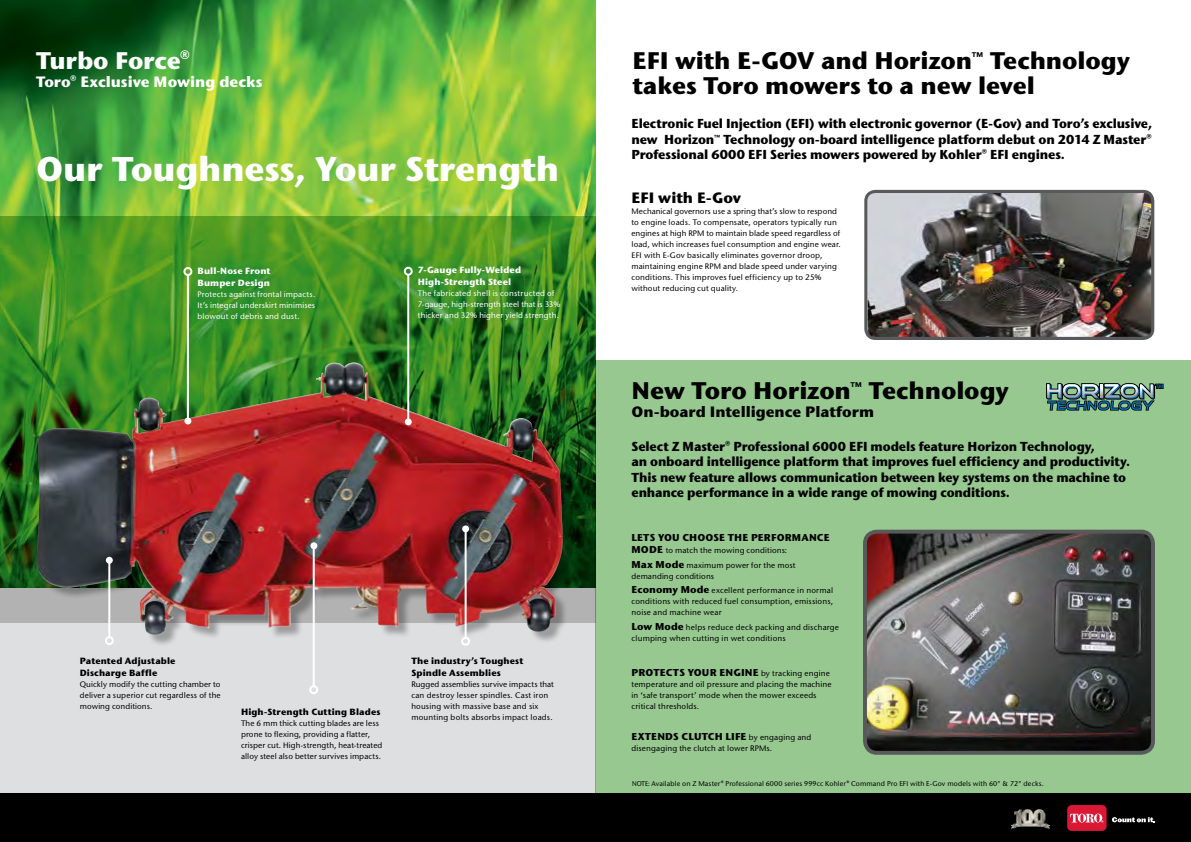
<style>
.page{position:relative;width:1191px;height:842px;background:#fff}
.page>*{position:absolute;margin:0;border:0;box-sizing:border-box;transform-origin:0 0}
.t1{font:700 34.3px "Stone Sans ITC Std";letter-spacing:-.01em;color:#fff}
.t2{font:700 24px/25px "Stone Sans ITC Std";letter-spacing:-.005em;color:#000}
.t3{font:700 24px "Stone Sans ITC Std";letter-spacing:-.005em;color:#fff}
.t4{font:700 15px "Stone Sans ITC Std";letter-spacing:-.005em;color:#000}
.t5{font:700 15px "Stone Sans ITC Std";letter-spacing:-.005em;color:#fff}
.t6{font:700 13px/15.6px "Stone Sans ITC Std";letter-spacing:-.015em;color:#000;text-align:justify;scale:.95 1}
.t7{font:700 10px "Stone Sans ITC Std";letter-spacing:.015em;color:#000}
.t8{font:700 9px/12px "Stone Sans ITC Std";letter-spacing:.01em;color:#000}
.t9{font:700 9px/12px "Stone Sans ITC Std";letter-spacing:.01em;color:#fff}
.t10{font:500 8px/11px "Stone Sans ITC Std";letter-spacing:.015em;color:#000}
.t11{font:500 8px/11px "Stone Sans ITC Std";letter-spacing:.02em;color:#fff}
.t12{font:500 7px "Stone Sans ITC Std";letter-spacing:.02em;color:#000;scale:.9 1}
.s1{font-weight:700;font-size:10px}
</style>
<div class="page">
<div style="left:0;top:553px;width:595px;height:289px;background:#dedfe0"></div>
<img style="left:0;top:0;width:595px;height:216px">
<svg style="left:0;top:216px;width:595px;height:372px;background:#3e8921"></svg>
<div style="left:595px;top:360px;width:596px;height:434px;background:#96c890"></div>
<div style="left:0;top:794px;width:1191px;height:48px;background:#000"></div>
<svg style="left:1046px;top:383px;width:117px;height:28px"></svg>
<img style="left:866px;top:532px;width:285px;height:218px">
<div style="left:863px;top:530px;width:292px;height:225px;border:4px solid #58595b;border-radius:12px"></div>
<img style="left:868px;top:194px;width:282px;height:142px">
<div style="left:864px;top:190px;width:290px;height:150px;border:3px solid #58595b;border-radius:10px"></div>
<div style="left:38px;top:364px;width:537px;height:284px;background:#000;opacity:.3"></div>
<img style="left:36px;top:361px;width:363px;height:274px">
<div style="left:403px;top:251px;width:171px;height:83px;background:#008a4b;opacity:.75"></div>
<div style="left:182px;top:252px;width:147px;height:82px;background:#008a4b;opacity:.75"></div>
<hr style="left:187px;top:275px;width:2px;height:146px;background:#fff">
<div style="left:184px;top:417px;width:7px;height:7px;background:#fff;border-radius:50%"></div>
<div style="left:183px;top:267px;width:9px;height:9px;border:2px solid #fff;border-radius:50%"></div>
<hr style="left:407px;top:275px;width:2px;height:146px;background:#fff">
<div style="left:405px;top:418px;width:7px;height:7px;background:#fff;border-radius:50%"></div>
<div style="left:404px;top:267px;width:9px;height:9px;border:2px solid #fff;border-radius:50%"></div>
<hr style="left:108px;top:562px;width:2px;height:76px;background:#fff">
<div style="left:106px;top:557px;width:7px;height:7px;background:#fff;border-radius:50%"></div>
<div style="left:105px;top:636px;width:9px;height:9px;border:2px solid #fff;border-radius:50%"></div>
<hr style="left:313px;top:546px;width:2px;height:140px;background:#fff">
<div style="left:310px;top:542px;width:7px;height:7px;background:#fff;border-radius:50%"></div>
<div style="left:309px;top:685px;width:9px;height:9px;border:2px solid #fff;border-radius:50%"></div>
<hr style="left:464px;top:531px;width:2px;height:107px;background:#fff">
<div style="left:462px;top:525px;width:7px;height:7px;background:#fff;border-radius:50%"></div>
<div style="left:461px;top:637px;width:9px;height:9px;border:2px solid #fff;border-radius:50%"></div>
<svg style="left:1112px;top:817px;width:43px;height:5px"></svg>
<div style="left:1067px;top:805px;width:39px;height:26px;background:#db1736;border-radius:5px"></div>
<svg style="left:1070px;top:814px;width:33px;height:9px"></svg>
<img style="left:1010px;top:810px;width:40px;height:19px">
<h2 class="t3" style="left:36px;top:45px;width:156px">Turbo Force®</h2>
<h3 class="t5" style="left:36px;top:72px;width:228px">Toro® Exclusive Mowing decks</h3>
<h1 class="t1" style="left:36px;top:146px;width:525px">Our Toughness, Your Strength</h1>
<p class="t9" style="left:198px;top:265px;width:74px">Bull-Nose Front<br>Bumper Design</p>
<p class="t11" style="left:198px;top:289px;width:119px;text-align:justify">Protects against frontal impacts.<br>It’s integral underskirt minimises blowout of debris and dust.</p>
<p class="t9" style="left:418px;top:264px;width:105px">7-Gauge Fully-Welded<br>High-Strength Steel</p>
<p class="t11" style="left:418px;top:288px;width:144px">The fabricated shell is constructed of<br>7-gauge, high-strength steel that is 33% thicker and 32% higher yield strength.</p>
<p class="t8" style="left:80px;top:654px;width:97px">Patented Adjustable<br>Discharge Baffle</p>
<p class="t10" style="left:80px;top:678px;width:142px;text-align:justify">Quickly modify the cutting chamber to deliver a superior cut regardless of the mowing conditions.</p>
<p class="t8" style="left:241px;top:705px;width:141px">High-Strength Cutting Blades</p>
<p class="t10" style="left:241px;top:717px;width:143px">The 6 mm thick cutting blades are less prone to flexing, providing a flatter, crisper cut. High-strength, heat-treated alloy steel also better survives impacts.</p>
<p class="t8" style="left:411px;top:654px;width:114px">The industry’s Toughest<br>Spindle Assemblies</p>
<p class="t10" style="left:411px;top:678px;width:144px">Rugged assemblies survive impacts that can destroy lesser spindles. Cast iron housing with massive base and six mounting bolts absorbs impact loads.</p>
<h2 class="t2" style="left:632px;top:48px;width:499px">EFI with E-Gov and Horizon™ Technology takes Toro mowers to a new level</h2>
<p class="t6" style="left:631px;top:116px;width:549px">Electronic Fuel Injection (EFI) with electronic governor (E-Gov) and Toro’s exclusive, new Horizon™ Technology on-board intelligence platform debut on 2014 Z Master® Professional 6000 EFI Series mowers powered by Kohler® EFI engines.</p>
<h3 class="t4" style="left:631px;top:188px;width:111px">EFI with E-Gov</h3>
<p class="t10" style="left:631px;top:205px;width:211px">Mechanical governors use a spring that’s slow to respond to engine loads. To compensate, operators typically run engines at high RPM to maintain blade speed regardless of load, which increases fuel consumption and engine wear.<br>EFI with E-Gov basically eliminates governor droop, maintaining engine RPM and blade speed under varying conditions. This improves fuel efficiency up to 25% without reducing cut quality.</p>
<h2 class="t2" style="left:631px;top:378px;width:379px">New Toro Horizon™ Technology</h2>
<h3 class="t4" style="left:631px;top:402px;width:244px">On-board Intelligence Platform</h3>
<p class="t6" style="left:631px;top:438px;width:526px;text-align:left">Select Z Master® Professional 6000 EFI models feature Horizon Technology,<br>an onboard intelligence platform that improves fuel efficiency and productivity.<br>This new feature allows communication between key systems on the machine to enhance performance in a wide range of mowing conditions.</p>
<p class="t7" style="left:631px;top:531px;width:9px">Lets</p>
<p class="t7" style="left:658px;top:531px;width:8px">you</p>
<p class="t7" style="left:682px;top:531px;width:8px">choose</p>
<p class="t7" style="left:728px;top:531px;width:8px">the</p>
<p class="t7" style="left:751px;top:531px;width:9px">performance</p>
<p class="t7" style="left:631px;top:543px;width:3px">mode</p>
<p class="t10" style="left:631px;top:542px;width:165px;line-height:14.8px;text-indent:34px">to match the mowing conditions:<br><span class="s1">Max Mode</span> maximum power for the most</p>
<p class="t10" style="left:631px;top:568px;width:203px;line-height:14.8px">demanding conditions<br><span class="s1">Economy Mode</span> excellent performance in normal</p>
<p class="t10" style="left:631px;top:596px;width:203px">conditions with reduced fuel consumption, emissions, noise and machine wear</p>
<p class="t10" style="left:631px;top:622px;width:209px"><span class="s1">Low Mode</span> helps reduce deck packing and discharge clumping when cutting in wet conditions</p>
<p class="t7" style="left:631px;top:665px;width:9px">Protects</p>
<p class="t7" style="left:688px;top:665px;width:9px">your</p>
<p class="t7" style="left:719px;top:665px;width:9px">Engine</p>
<p class="t10" style="left:631px;top:667px;width:201px;text-indent:130px">by tracking engine temperature and oil pressure and placing the machine in ‘safe transport’ mode when the mower exceeds critical thresholds.</p>
<p class="t7" style="left:631px;top:730px;width:16px">Extends</p>
<p class="t7" style="left:681px;top:730px;width:9px">Clutch</p>
<p class="t7" style="left:725px;top:730px;width:8px">Life</p>
<p class="t10" style="left:631px;top:732px;width:181px;text-indent:117px">by engaging and disengaging the clutch at lower RPMs.</p>
<p class="t12" style="left:632px;top:780px;width:459px">NOTE: Available on Z Master® Professional 6000 series 999cc Kohler® Command Pro EFI with E-Gov models with 60" &amp; 72" decks.</p>
</div>
